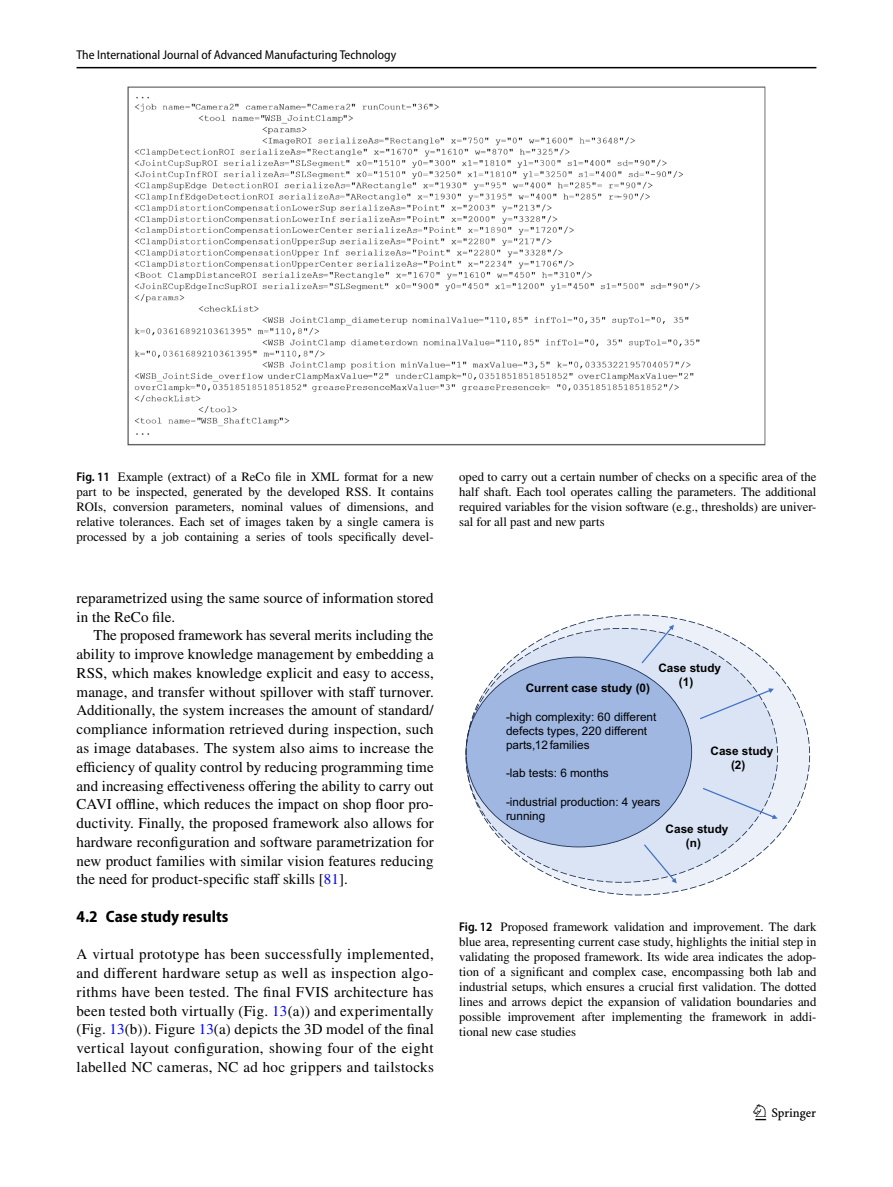
<style>
.page{position:relative;width:893px;height:1187px;background:#fff}
.page>*{position:absolute;margin:0;border:0;box-sizing:border-box;transform-origin:0 0}
.t1{font:22.5px "Springnew Regular 3";color:#000}
.t2{font:700 semi-condensed 16.5px "Myriad Pro";color:#000}
.t3{font:15px/18.8px "STIX";letter-spacing:.005em;color:#000;text-align:justify}
.t4{font:12.75px/15px "STIX";color:#000;text-align:justify}
.t5{font:semi-condensed 12.75px "Myriad Pro";color:#000}
.t6{font:11.85px/14.1px "Arial";color:#000}
.t7{font:700 11.85px/14.1px "Arial";color:#000}
.s1{font-family:"Myriad Pro";font-weight:600;font-stretch:semi-condensed}
.s2{color:#00f}
</style>
<div class="page">
<hr style="left:77px;top:67px;width:739px;height:1px;background:#000">
<img style="left:128px;top:87px;width:637px;height:358px">
<svg style="left:564px;top:614px;width:246px;height:281px"></svg>
<svg style="left:508px;top:628px;width:270px;height:254px;fill:#dbe4f4"></svg>
<svg style="left:466px;top:656px;width:226px;height:191px;fill:#9fb7e1"></svg>
<svg style="left:700px;top:688px;width:74px;height:31px"></svg>
<svg style="left:641px;top:624px;width:33px;height:39px"></svg>
<svg style="left:703px;top:787px;width:75px;height:32px"></svg>
<svg style="left:644px;top:844px;width:33px;height:39px"></svg>
<p class="t5" style="left:77px;top:48px;width:321px">The International Journal of Advanced Manufacturing Technology</p>
<p class="t4" style="left:77px;top:470px;width:359px"><span class="s1">Fig. 11</span> Example (extract) of a ReCo file in XML format for a new part to be inspected, generated by the developed RSS. It contains ROIs, conversion parameters, nominal values of dimensions, and relative tolerances. Each set of images taken by a single camera is processed by a job containing a series of tools specifically devel-</p>
<p class="t4" style="left:459px;top:469px;width:359px">oped to carry out a certain number of checks on a specific area of the half shaft. Each tool operates calling the parameters. The additional required variables for the vision software (e.g., thresholds) are univer&shy;sal for all past and new parts</p>
<p class="t3" style="left:77px;top:589px;width:359px">reparametrized using the same source of information stored in the ReCo file.</p>
<p class="t3" style="left:77px;top:627px;width:359px;text-indent:17px">The proposed framework has several merits including the ability to improve knowledge management by embedding a RSS, which makes knowledge explicit and easy to access, manage, and transfer without spillover with staff turnover.<br>Additionally, the system increases the amount of standard/ compliance information retrieved during inspection, such as image databases. The system also aims to increase the efficiency of quality control by reducing programming time and increasing effectiveness offering the ability to carry out CAVI offline, which reduces the impact on shop floor pro&shy;ductivity. Finally, the proposed framework also allows for hardware reconfiguration and software parametrization for new product families with similar vision features reducing the need for product-specific staff skills [<span class="s2">81</span>].</p>
<p class="t2" style="left:77px;top:907px;width:153px">4.2 Case study results</p>
<p class="t3" style="left:77px;top:945px;width:359px">A virtual prototype has been successfully implemented, and different hardware setup as well as inspection algo&shy;rithms have been tested. The final FVIS architecture has been tested both virtually (Fig. <span class="s2">13</span>(a)) and experimentally (Fig. <span class="s2">13</span>(b)). Figure <span class="s2">13</span>(a) depicts the 3D model of the final vertical layout configuration, showing four of the eight labelled NC cameras, NC ad hoc grippers and tailstocks</p>
<p class="t7" style="left:679px;top:660px;width:44px;text-indent:-21px">Case study (1)</p>
<p class="t7" style="left:526px;top:681px;width:126px">Current case study (0)</p>
<p class="t6" style="left:506px;top:709px;width:152px">-high complexity: 60 different defects types, 220 different parts,12 families</p>
<p class="t6" style="left:506px;top:766px;width:104px">-lab tests: 6 months</p>
<p class="t6" style="left:506px;top:794px;width:156px">-industrial production: 4 years running</p>
<p class="t7" style="left:731px;top:744px;width:44px;text-indent:-21px">Case study (2)</p>
<p class="t7" style="left:686px;top:821px;width:44px;text-indent:-20px">Case study (n)</p>
<p class="t4" style="left:459px;top:919px;width:359px"><span class="s1">Fig. 12</span> Proposed framework validation and improvement. The dark blue area, representing current case study, highlights the initial step in validating the proposed framework. Its wide area indicates the adop&shy;tion of a significant and complex case, encompassing both lab and industrial setups, which ensures a crucial first validation. The dotted lines and arrows depict the expansion of validation boundaries and possible improvement after implementing the framework in addi&shy;tional new case studies</p>
<h1 class="t1" style="left:755px;top:1104px;width:62px">1 3</h1>
</div>
